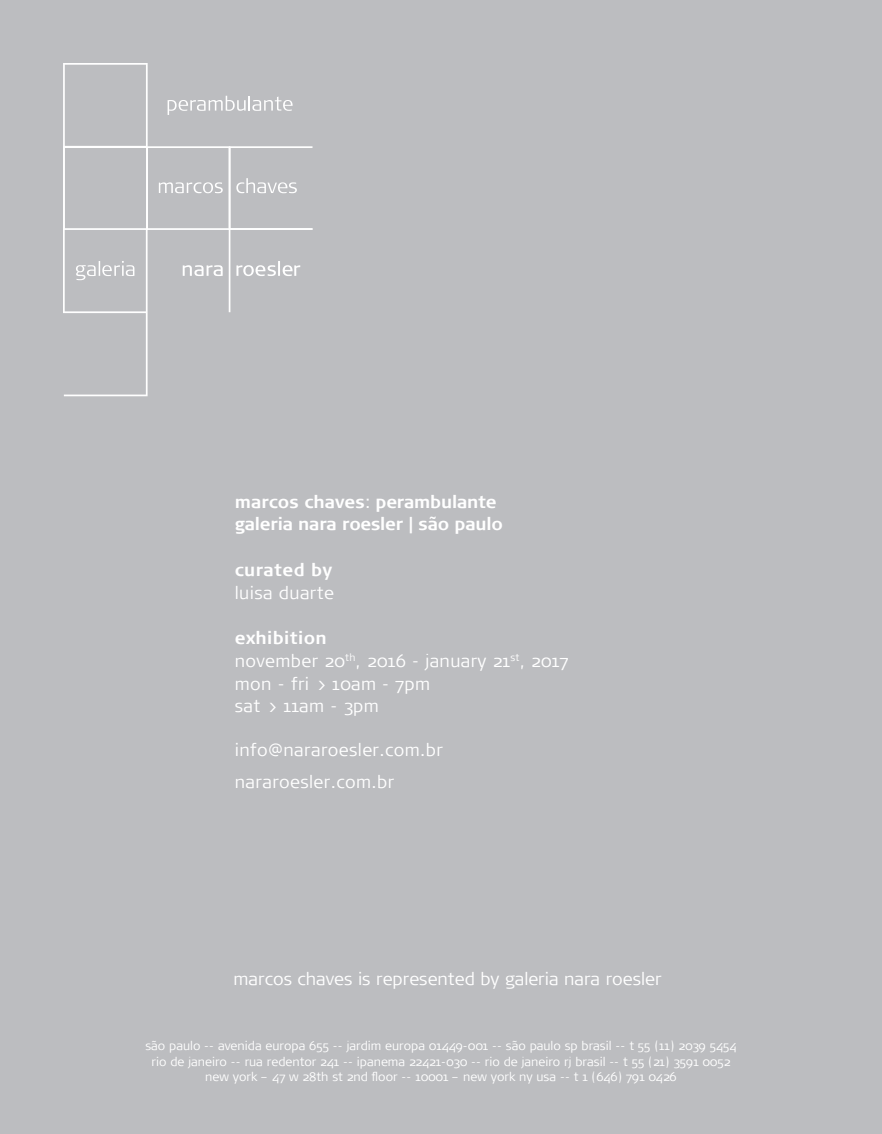
<style>
.page{position:relative;width:882px;height:1134px;background:#bcbdc0}
.page>*{position:absolute;margin:0;border:0;box-sizing:border-box;transform-origin:0 0}
.t1{font:300 17.5px/22.8px "Signa";letter-spacing:.02em;color:#fff}
.t2{font:700 17.5px/22.8px "Signa";letter-spacing:-.015em;color:#fff}
.t3{font:300 17.5px "Signa";color:#fff}
.t4{font:700 17.5px "Signa";letter-spacing:.02em;color:#fff}
.t5{font:300 12.25px/15.8px "Signa";color:#fff;text-align:center}
.s1{font-weight:300}
.s2{font-weight:700}
</style>
<div class="page">
<svg style="left:63px;top:230px;width:238px;height:166px"></svg>
<svg style="left:183px;top:261px;width:117px;height:15px"></svg>
<svg style="left:63px;top:63px;width:250px;height:167px"></svg>
<h1 class="t2" style="left:235px;top:490px;width:270px">marcos chaves<span class="s1">:</span> perambulante galeria nara roesler | são paulo</h1>
<h1 class="t4" style="left:235px;top:560px;width:99px">curated by</h1>
<h1 class="t1" style="left:235px;top:581px;width:101px">luisa duarte</h1>
<h1 class="t1" style="left:235px;top:627px;width:335px"><span class="s2">exhibition<br></span>november 20<sup>th</sup>, 2016 - january 21<sup>st</sup>, 2017 mon - fri &gt; 10am - 7pm<br>sat &gt; 11am - 3pm</h1>
<h1 class="t1" style="left:235px;top:734px;width:210px;line-height:31.5px">info@nararoesler.com.br nararoesler.com.br</h1>
<h1 class="t3" style="left:234px;top:969px;width:430px">marcos chaves is represented by galeria nara roesler</h1>
<p class="t5" style="left:145px;top:1038px;width:593px">são paulo -- avenida europa 655 -- jardim europa 01449-001 -- são paulo sp brasil -- t 55 (11) 2039 5454 rio de janeiro -- rua redentor 241 -- ipanema 22421-030 -- rio de janeiro rj brasil -- t 55 (21) 3591 0052 new york – 47 w 28th st 2nd floor -- 10001 – new york ny usa -- t 1 (646) 791 0426</p>
</div>
